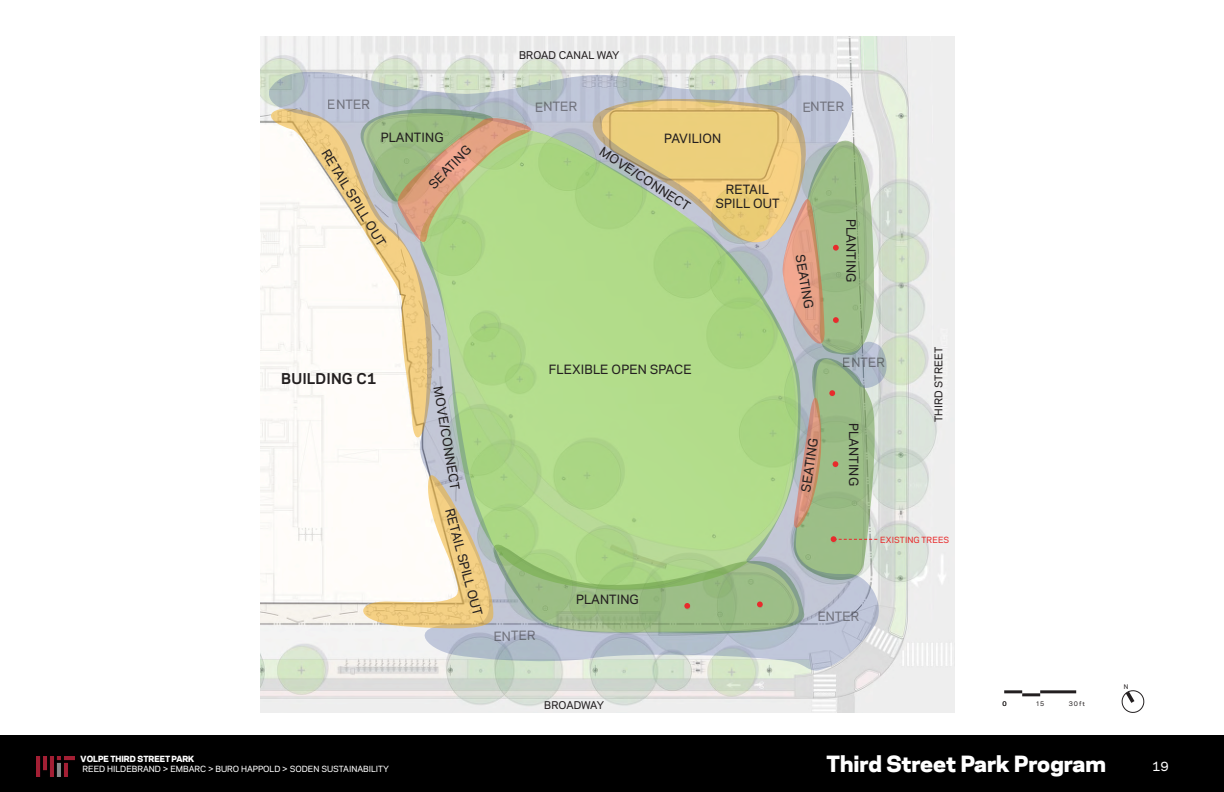
<style>
.page{position:relative;width:1224px;height:792px;background:#fff}
.page>*{position:absolute;margin:0;border:0;box-sizing:border-box;transform-origin:0 0}
.t1{font:800 21px "Polaris";color:#fff}
.Building_bold{font:700 14px "Polaris";letter-spacing:.01em;color:#231f20}
.Street_dark{font:500 12px/14.4px "Polaris";letter-spacing:.01em;color:#231f20;text-align:center}
.Building_regular{font:500 12px "Polaris";letter-spacing:.01em;color:#231f20}
.t2{font:500 12px "Polaris";color:#fff}
.Street_dark-2{font:500 10px "Polaris";letter-spacing:.01em;color:#231f20}
.Street_dark-3{font:500 10px "Polaris";letter-spacing:-.01em;color:#231f20}
.t3{font:500 8px "Polaris";color:#fff}
.t4{font:800 8px "Polaris";color:#fff}
.Street_dark-4{font:500 8px "Polaris";letter-spacing:.01em;color:#e82b2c}
.Scale_and_North{font:500 6px "Polaris";color:#231f20}
</style>
<div class="page">
<div style="left:0;top:736px;width:1224px;height:56px;background:#000"></div>
<img style="left:36px;top:756px;width:39px;height:20px">
<svg style="left:1121px;top:690px;width:24px;height:23px"></svg>
<hr style="left:1004px;top:690px;width:18px;height:3px;background:#231f20">
<hr style="left:1022px;top:693px;width:18px;height:3px;background:#231f20">
<hr style="left:1040px;top:690px;width:36px;height:3px;background:#231f20">
<img style="left:260px;top:36px;width:695px;height:677px">
<svg style="left:268px;top:71px;width:620px;height:600px"></svg>
<svg style="left:360px;top:98px;width:517px;height:536px;background:#bcce9a"></svg>
<p class="Street_dark-2" style="left:519px;top:48px;width:102px">BROAD CANAL WAY</p>
<p class="Street_dark" style="left:328px;top:97px;width:44px">ENTER</p>
<p class="Street_dark" style="left:535px;top:99px;width:44px">ENTER</p>
<p class="Street_dark" style="left:802px;top:99px;width:44px">ENTER</p>
<p class="Street_dark" style="left:381px;top:129px;width:64px">PLANTING</p>
<p class="Street_dark" style="left:331px;top:147px;width:112px;rotate:58deg">RETAIL SPILL OUT</p>
<p class="Street_dark" style="left:425px;top:181px;width:56px;rotate:-46deg">SEATING</p>
<p class="Building_regular" style="left:664px;top:130px;width:59px">PAVILION</p>
<p class="Street_dark" style="left:605px;top:144px;width:106px;rotate:33deg">MOVE/CONNECT</p>
<p class="Street_dark" style="left:715px;top:181px;width:66px">RETAIL<br>SPILL OUT</p>
<p class="Building_bold" style="left:281px;top:368px;width:97px">BUILDING C1</p>
<p class="Street_dark" style="left:445px;top:385px;width:106px;rotate:80deg">MOVE/CONNECT</p>
<p class="Street_dark" style="left:457px;top:507px;width:112px;rotate:75deg">RETAIL SPILL OUT</p>
<p class="Street_dark" style="left:494px;top:628px;width:44px">ENTER</p>
<p class="Street_dark" style="left:549px;top:361px;width:144px">FLEXIBLE OPEN SPACE</p>
<p class="Street_dark" style="left:576px;top:591px;width:64px">PLANTING</p>
<p class="Street_dark" style="left:808px;top:253px;width:56px;rotate:80deg">SEATING</p>
<p class="Street_dark" style="left:798px;top:491px;width:56px;rotate:-82deg">SEATING</p>
<p class="Street_dark" style="left:859px;top:219px;width:64px;rotate:90deg">PLANTING</p>
<p class="Street_dark" style="left:843px;top:355px;width:44px">ENTER</p>
<p class="Street_dark" style="left:862px;top:423px;width:64px;rotate:90deg">PLANTING</p>
<p class="Street_dark-2" style="left:931px;top:422px;width:77px;rotate:-90deg">THIRD STREET</p>
<p class="Street_dark-4" style="left:880px;top:534px;width:71px">EXISTING TREES</p>
<p class="Street_dark" style="left:817px;top:609px;width:44px">ENTER</p>
<p class="Street_dark-3" style="left:544px;top:698px;width:61px">BROADWAY</p>
<p class="Scale_and_North" style="left:1002px;top:699px;width:6px">0</p>
<p class="Scale_and_North" style="left:1037px;top:699px;width:9px">15</p>
<p class="Scale_and_North" style="left:1069px;top:699px;width:18px">30ft</p>
<p class="Scale_and_North" style="left:1124px;top:683px;width:6px">N</p>
<p class="t4" style="left:81px;top:752px;width:115px">VOLPE THIRD STREET PARK</p>
<p class="t3" style="left:82px;top:763px;width:308px">REED HILDEBRAND &gt; EMBARC &gt; BURO HAPPOLD &gt; SODEN SUSTAINABILITY</p>
<p class="t1" style="left:827px;top:746px;width:281px">Third Street Park Program</p>
<p class="t2" style="left:1152px;top:757px;width:18px">19</p>
</div>
